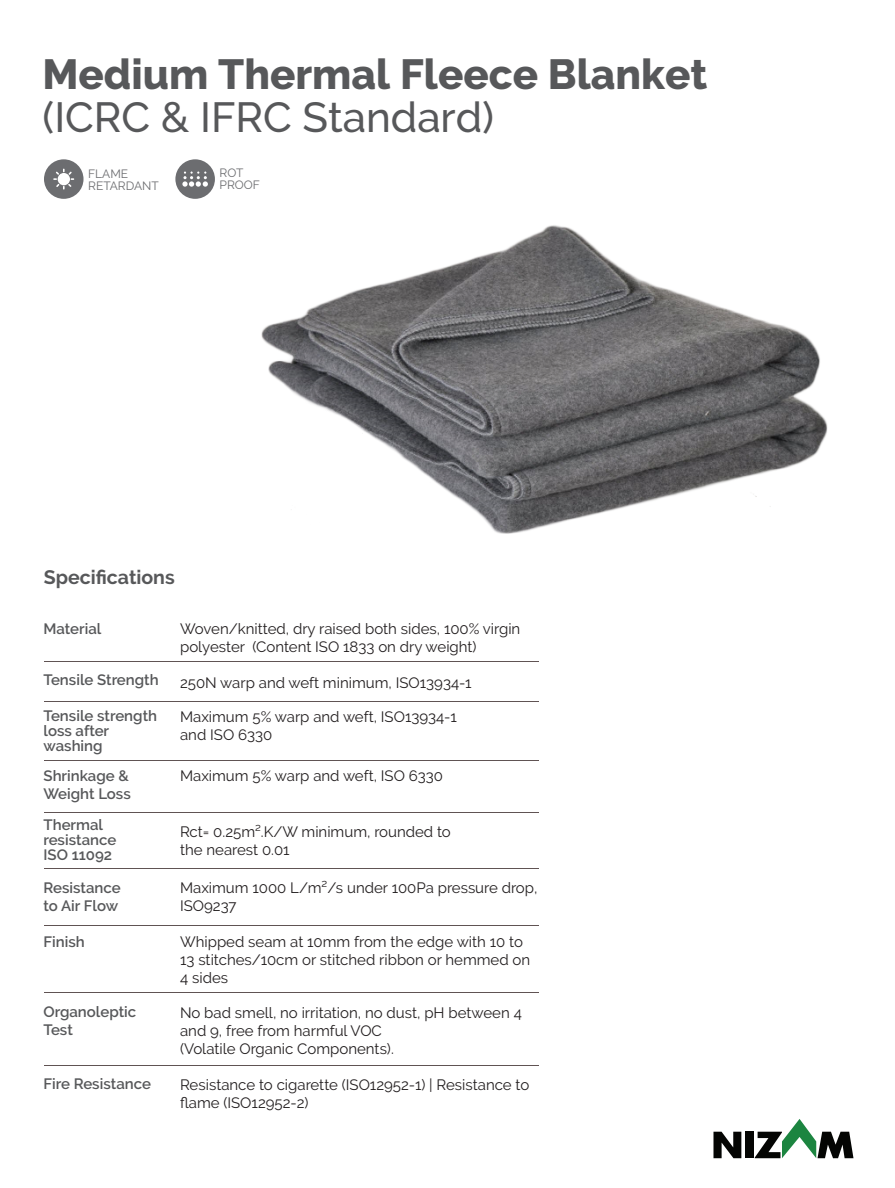
<style>
.page{position:relative;width:895px;height:1188px;background:#fff}
.page>*{position:absolute;margin:0;border:0;box-sizing:border-box;transform-origin:0 0}
.t1{font:800 42px "Raleway";color:#57585a}
.t2{font:500 42px "Raleway";color:#57585a}
.t3{font:700 19.5px "Raleway";color:#57585a}
.t4{font:15px/18px "Raleway";color:#231f20}
.t5{font:600 15px/18px "Raleway";color:#57585a}
.t6{font:600 14.7px "Raleway";color:#57585a}
.t7{font:12px/12px "Raleway";color:#6c6d70}
</style>
<div class="page">
<svg style="left:713px;top:1132px;width:28px;height:26px"></svg>
<div style="left:745px;top:1132px;width:8px;height:26px;background:#040503"></div>
<svg style="left:754px;top:1119px;width:99px;height:39px"></svg>
<div style="left:44px;top:159px;width:39px;height:40px;background:#6c6d70;border-radius:50%"></div>
<svg style="left:53px;top:169px;width:21px;height:21px"></svg>
<div style="left:175px;top:159px;width:40px;height:40px;background:#6c6d70;border-radius:50%"></div>
<svg style="left:182px;top:171px;width:26px;height:16px"></svg>
<img style="left:261px;top:225px;width:567px;height:309px">
<hr style="left:44px;top:662px;width:494px;height:1px;background:#605353">
<hr style="left:44px;top:701px;width:494px;height:1px;background:#605353">
<hr style="left:44px;top:760px;width:494px;height:1px;background:#605353">
<hr style="left:44px;top:812px;width:494px;height:1px;background:#605353">
<hr style="left:44px;top:868px;width:494px;height:1px;background:#605353">
<hr style="left:44px;top:925px;width:494px;height:1px;background:#605353">
<hr style="left:44px;top:992px;width:494px;height:1px;background:#605353">
<hr style="left:44px;top:1065px;width:494px;height:1px;background:#605353">
<h1 class="t1" style="left:42px;top:50px;width:666px">Medium Thermal Fleece Blanket</h1>
<h1 class="t2" style="left:42px;top:93px;width:453px">(ICRC &amp; IFRC Standard)</h1>
<p class="t7" style="left:88px;top:168px;width:72px">FLAME<br>RETARDANT</p>
<p class="t7" style="left:219px;top:167px;width:42px">ROT<br>PROOF</p>
<h2 class="t3" style="left:44px;top:566px;width:132px">Specifications</h2>
<p class="t5" style="left:43px;top:620px;width:59px">Material</p>
<p class="t5" style="left:43px;top:671px;width:117px">Tensile Strength</p>
<p class="t4" style="left:180px;top:620px;width:342px">Woven/knitted, dry raised both sides, 100% virgin polyester (Content ISO 1833 on dry weight)</p>
<p class="t4" style="left:180px;top:674px;width:293px">250N warp and weft minimum, ISO13934-1</p>
<p class="t5" style="left:43px;top:708px;width:115px;line-height:15px">Tensile strength loss after washing</p>
<p class="t4" style="left:180px;top:708px;width:278px">Maximum 5% warp and weft, ISO13934-1 and ISO 6330</p>
<p class="t5" style="left:43px;top:767px;width:89px">Shrinkage &amp;<br>Weight Loss</p>
<p class="t5" style="left:43px;top:816px;width:61px">Thermal</p>
<p class="t6" style="left:43px;top:831px;width:74px">resistance</p>
<p class="t5" style="left:43px;top:846px;width:70px">ISO 11092</p>
<p class="t4" style="left:180px;top:767px;width:264px">Maximum 5% warp and weft, ISO 6330</p>
<p class="t4" style="left:180px;top:822px;width:272px">Rct= 0.25m².K/W minimum, rounded to the nearest 0.01</p>
<p class="t5" style="left:43px;top:878px;width:79px">Resistance to Air Flow</p>
<p class="t4" style="left:180px;top:879px;width:359px">Maximum 1000 L/m²/s under 100Pa pressure drop,<br>ISO9237</p>
<p class="t5" style="left:43px;top:933px;width:43px">Finish</p>
<p class="t4" style="left:180px;top:933px;width:351px">Whipped seam at 10mm from the edge with 10 to<br>13 stitches/10cm or stitched ribbon or hemmed on<br>4 sides</p>
<p class="t5" style="left:43px;top:1003px;width:94px">Organoleptic<br>Test</p>
<p class="t4" style="left:180px;top:1004px;width:343px">No bad smell, no irritation, no dust, pH between 4 and 9, free from harmful VOC<br>(Volatile Organic Components).</p>
<p class="t5" style="left:43px;top:1075px;width:109px">Fire Resistance</p>
<p class="t4" style="left:180px;top:1076px;width:351px">Resistance to cigarette (ISO12952-1) | Resistance to flame (ISO12952-2)</p>
</div>
